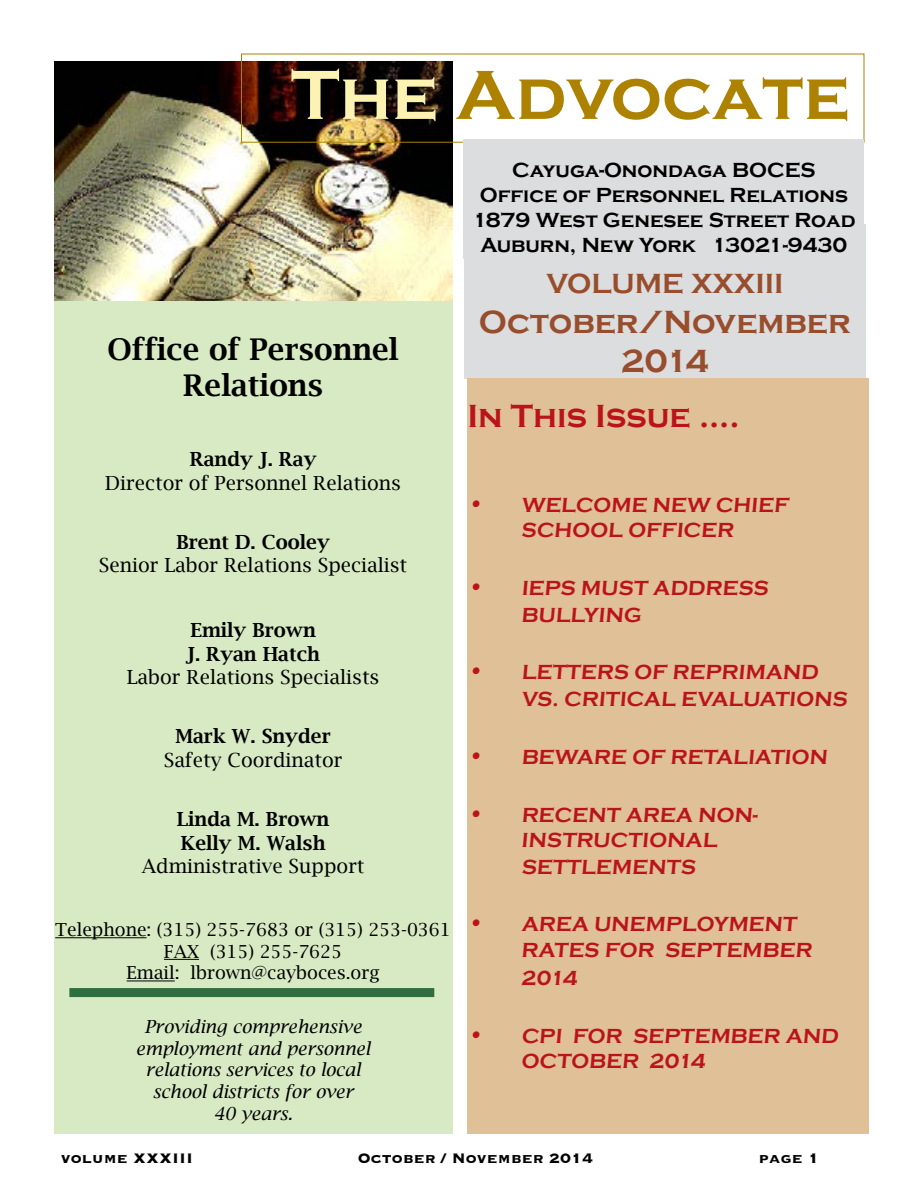
<style>
.page{position:relative;width:918px;height:1188px;background:#fff}
.page>*{position:absolute;margin:0;border:0;box-sizing:border-box;transform-origin:0 0}
.t1{font:700 72px "Copperplate Gothic";color:#ad8200}
.t2{font:700 33px/39.6px "Copperplate Gothic";color:#984d2d;text-align:center}
.t3{font:700 33px "Copperplate Gothic";color:#ba141a}
.t4{font:600 30px/36px "Lucida Bright";color:#000;text-align:center}
.t5{font:700 28.5px "Copperplate Gothic";color:#984d2d}
.t6{font:700 21px/26.1px "Copperplate Gothic";letter-spacing:.12em;color:#ba141a}
.t7{font:700 21px/25.2px "Copperplate Gothic";color:#000;text-align:center}
.t8{font:19.5px "Lucida Bright";color:#000}
.t9{font:600 19.5px/23.4px "Lucida Bright";color:#000}
.t10{font:italic 18px/21.6px "Lucida Bright";color:#000;text-align:center}
.t11{font:18px/21.6px "Lucida Bright";color:#000;text-align:center}
.t12{font:700 18px "Copperplate";color:#000}
.s1{color:#fcf3b3}
.s2{font-size:24px}
</style>
<div class="page">
<div style="left:54px;top:54px;width:398px;height:255px;background:linear-gradient(to right,#fff,#fff)"></div>
<img style="left:54px;top:62px;width:398px;height:239px">
<div style="left:464px;top:224px;width:402px;height:155px;background:#dcddde"></div>
<div style="left:54px;top:302px;width:398px;height:832px;background:#d7eac3"></div>
<hr style="left:55px;top:937px;width:92px;height:1px;background:#000">
<hr style="left:164px;top:959px;width:35px;height:1px;background:#000">
<hr style="left:127px;top:981px;width:48px;height:1px;background:#000">
<div style="left:69px;top:988px;width:365px;height:9px;background:#306d3f"></div>
<div style="left:467px;top:379px;width:402px;height:755px;background:#e0c197"></div>
<div style="left:464px;top:140px;width:400px;height:119px;background:#dcddde"></div>
<h1 class="t1" style="left:291px;top:55px;width:560px"><span class="s1">THE</span> ADVOCATE</h1>
<h3 class="t4" style="left:108px;top:331px;width:293px">Office of Personnel<br>Relations</h3>
<p class="t9" style="left:190px;top:447px;width:128px">Randy J. Ray</p>
<p class="t8" style="left:105px;top:472px;width:297px">Director of Personnel Relations</p>
<p class="t9" style="left:176px;top:530px;width:155px">Brent D. Cooley</p>
<p class="t8" style="left:99px;top:554px;width:310px">Senior Labor Relations Specialist</p>
<p class="t9" style="left:186px;top:618px;width:135px">Emily Brown<br>J. Ryan Hatch</p>
<p class="t8" style="left:127px;top:666px;width:254px">Labor Relations Specialists</p>
<p class="t9" style="left:176px;top:725px;width:157px">Mark W. Snyder</p>
<p class="t8" style="left:164px;top:749px;width:180px">Safety Coordinator</p>
<p class="t9" style="left:177px;top:807px;width:154px">Linda M. Brown<br>Kelly M. Walsh</p>
<p class="t8" style="left:142px;top:855px;width:224px">Administrative Support</p>
<p class="t11" style="left:55px;top:919px;width:397px">Telephone: (315) 255-7683 or (315) 253-0361<br>FAX (315) 255-7625<br>Email: lbrown@cayboces.org</p>
<p class="t10" style="left:136px;top:1016px;width:236px">Providing comprehensive employment and personnel relations services to local school districts for over<br>40 years.</p>
<p class="t7" style="left:472px;top:158px;width:385px">CAYUGA-ONONDAGA BOCES<br>OFFICE OF PERSONNEL RELATIONS<br>1879 WEST GENESEE STREET ROAD<br>AUBURN, NEW YORK 13021-9430</p>
<h3 class="t5" style="left:546px;top:268px;width:239px">VOLUME XXXIII</h3>
<h2 class="t2" style="left:479px;top:303px;width:373px">OCTOBER/NOVEMBER<br>2014</h2>
<h2 class="t3" style="left:467px;top:398px;width:274px">IN THIS ISSUE ....</h2>
<p class="t6" style="left:467px;top:492px;width:145px"><span class="s2">•</span> WELCOME</p>
<p class="t6" style="left:652px;top:492px;width:140px">NEW CHIEF</p>
<p class="t6" style="left:521px;top:517px;width:69px">SCHOOL</p>
<p class="t6" style="left:628px;top:517px;width:110px">OFFICER</p>
<p class="t6" style="left:521px;top:575px;width:251px;line-height:27px;text-indent:-54px"><span class="s2">•</span> IEPS MUST ADDRESS<br>BULL</p>
<p class="t6" style="left:583px;top:602px;width:62px">YING</p>
<p class="t6" style="left:467px;top:660px;width:70px"><span class="s2">•</span> LETTE</p>
<p class="t6" style="left:596px;top:660px;width:159px">RS OF REPRIMAN</p>
<p class="t6" style="left:801px;top:660px;width:21px">D</p>
<p class="t6" style="left:467px;top:687px;width:37px">V</p>
<p class="t6" style="left:537px;top:687px;width:160px">S. CRITICAL EVALUATION</p>
<p class="t6" style="left:832px;top:687px;width:19px">S</p>
<p class="t6" style="left:467px;top:744px;width:91px"><span class="s2">•</span> BEWA</p>
<p class="t6" style="left:594px;top:744px;width:109px">RE OF RETALIATION</p>
<p class="t6" style="left:467px;top:802px;width:122px"><span class="s2">•</span> RECENT</p>
<p class="t6" style="left:521px;top:802px;width:239px;text-indent:104px">AREA NON-<br>IN STRUCTIONAL<br>SETTLEMENT</p>
<p class="t6" style="left:680px;top:854px;width:19px">S</p>
<p class="t6" style="left:467px;top:912px;width:162px"><span class="s2">•</span> AREA UNEMPLO</p>
<p class="t6" style="left:713px;top:912px;width:34px">YMENT</p>
<p class="t6" style="left:467px;top:937px;width:25px">RATE</p>
<p class="t6" style="left:584px;top:937px;width:98px">S FOR SEPTEM</p>
<p class="t6" style="left:762px;top:937px;width:53px">BER</p>
<p class="t6" style="left:521px;top:966px;width:59px">2014</p>
<p class="t6" style="left:467px;top:1023px;width:183px"><span class="s2">•</span> CPI FOR SEPTEM</p>
<p class="t6" style="left:730px;top:1023px;width:112px">BER AND</p>
<p class="t6" style="left:521px;top:1048px;width:187px">OCTOBER 2014</p>
<p class="t12" style="left:61px;top:1146px;width:134px">volume XXXIII</p>
<p class="t12" style="left:358px;top:1146px;width:237px">October / November 2014</p>
<p class="t12" style="left:759px;top:1146px;width:62px">page 1</p>
</div>
